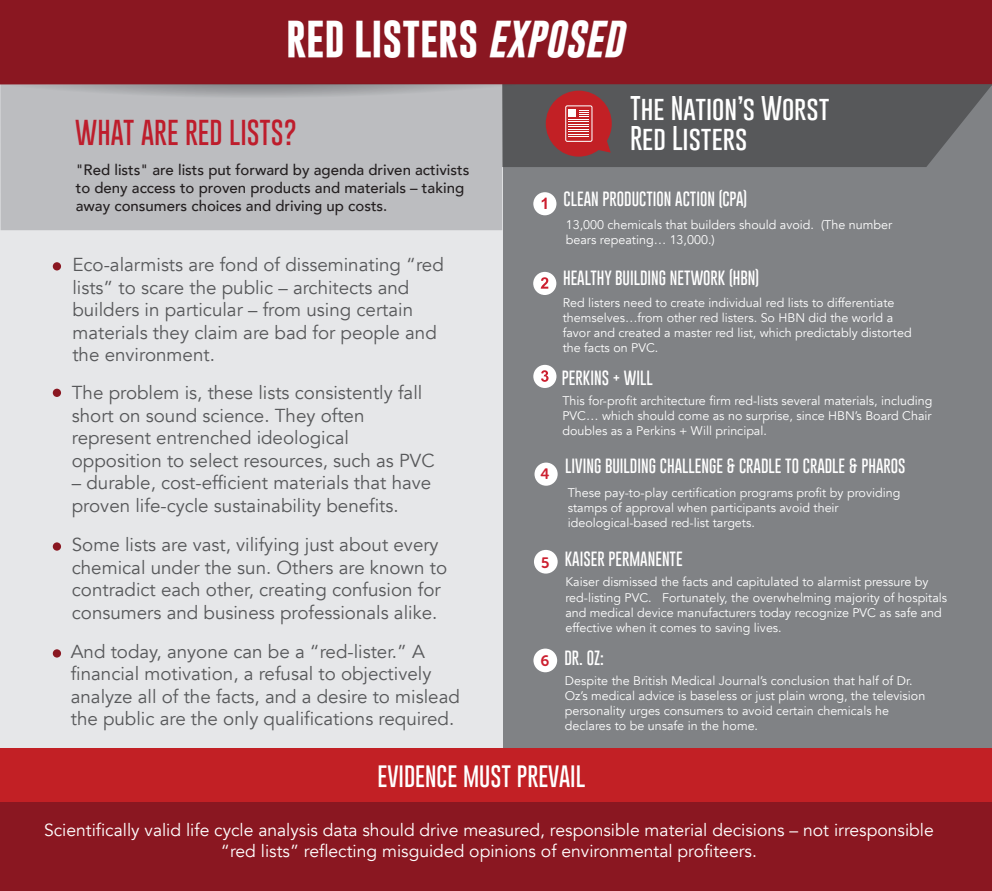
<style>
.page{position:relative;width:992px;height:891px;background:#fff}
.page>*{position:absolute;margin:0;border:0;box-sizing:border-box;transform-origin:0 0}
.t1{font:700 37.5px "Gobold";color:#fff}
.t2{font:100 26.25px "Gobold";color:#be1d2c}
.t3{font:100 25px/30px "Gobold";color:#fff}
.t4{font:100 22.5px "Gobold";color:#fff}
.t5{font:18.75px/22.5px "Avenir";color:#57585a}
.t6{font:17.5px/21px "Avenir";color:#fff;text-align:center}
.t7{font:500 15px/18px "Avenir";color:#231f20}
.t8{font:100 15px "Gobold";color:#fff}
.t9{font:15px "Museo Sans Rounded 700";color:#cc2030}
.t10{font:12.5px/15px "Avenir";color:#fff}
.s1{font-style:italic}
.s2{font-family:"Museo Sans Rounded 700";font-weight:400;color:#cc2030}
</style>
<div class="page">
<div style="left:502px;top:86px;width:489px;height:679px;background:#808285"></div>
<div style="left:0;top:83px;width:502px;height:665px;background:#e6e7e9"></div>
<svg style="left:502px;top:84px;width:489px;height:83px;background:#5a5a5d"></svg>
<div style="left:0;top:81px;width:502px;height:149px;background:#bcbdc0"></div>
<div style="left:0;top:748px;width:991px;height:67px;background:#c22025"></div>
<div style="left:0;top:802px;width:991px;height:89px;background:#8a1721"></div>
<div style="left:533px;top:192px;width:23px;height:23px;background:#fff;border-radius:50%"></div>
<svg style="left:541px;top:198px;width:5px;height:11px"></svg>
<div style="left:533px;top:272px;width:23px;height:23px;background:#fff;border-radius:50%"></div>
<svg style="left:540px;top:277px;width:8px;height:12px"></svg>
<svg style="left:545px;top:91px;width:66px;height:66px;background:#b13f43"></svg>
<div style="left:533px;top:648px;width:24px;height:24px;background:#fff;border-radius:50%"></div>
<div style="left:533px;top:365px;width:23px;height:23px;background:#fff;border-radius:50%"></div>
<svg style="left:541px;top:370px;width:7px;height:12px"></svg>
<svg style="left:534px;top:462px;width:23px;height:24px"></svg>
<div style="left:537px;top:466px;width:19px;height:18px;background:#fff;border-radius:50%"></div>
<div style="left:534px;top:550px;width:23px;height:23px;background:#fff;border-radius:50%"></div>
<div style="left:0;top:0;width:991px;height:84px;background:#8a1721"></div>
<svg style="left:0;top:84px;width:525px;height:15px"></svg>
<hr style="left:203px;top:85px;width:119px;height:1px;background:#bdbfc1;border-radius:50%">
<div style="left:53px;top:262px;width:8px;height:8px;background:#8a1721;border-radius:50%"></div>
<div style="left:53px;top:389px;width:8px;height:8px;background:#8a1721;border-radius:50%"></div>
<div style="left:53px;top:542px;width:8px;height:9px;background:#8a1721;border-radius:50%"></div>
<div style="left:53px;top:649px;width:8px;height:8px;background:#8a1721;border-radius:50%"></div>
<h1 class="t1" style="left:286px;top:15px;width:338px">RED LISTERS <span class="s1">EXPOSED</span></h1>
<h2 class="t2" style="left:75px;top:115px;width:223px">WHAT ARE RED LISTS?</h2>
<p class="t7" style="left:76px;top:160px;width:395px">"Red lists" are lists put forward by agenda driven activists to deny access to proven products and materials – taking away consumers choices and driving up costs.</p>
<h3 class="t5" style="left:72px;top:254px;width:373px">Eco-alarmists are fond of disseminating “red lists” to scare the public – architects and builders in particular – from using certain materials they claim are bad for people and the environment.</h3>
<h3 class="t5" style="left:72px;top:382px;width:364px">The problem is, these lists consistently fall short on sound science. They often represent entrenched ideological opposition to select resources, such as PVC</h3>
<h3 class="t5" style="left:72px;top:472px;width:361px">– durable, cost-efficient materials that have proven life-cycle sustainability benefits.</h3>
<h3 class="t5" style="left:72px;top:534px;width:377px">Some lists are vast, vilifying just about every chemical under the sun. Others are known to contradict each other, creating confusion for consumers and business professionals alike.</h3>
<h3 class="t5" style="left:71px;top:640px;width:390px">And today, anyone can be a “red-lister.” A financial motivation, a refusal to objectively analyze all of the facts, and a desire to mislead the public are the only qualifications required.</h3>
<h3 class="t3" style="left:630px;top:93px;width:201px">The Nation’s Worst<br>Red Listers</h3>
<p class="t8" style="left:563px;top:189px;width:185px">CLEAN PRODUCTION ACTION (CPA)</p>
<p class="t10" style="left:565px;top:218px;width:328px">13,000 chemicals that builders should avoid. (The number bears repeating… 13,000.)</p>
<p class="t8" style="left:563px;top:268px;width:197px">HEALTHY BUILDING NETWORK (HBN)</p>
<p class="t10" style="left:562px;top:295px;width:350px">Red listers need to create individual red lists to differentiate themselves…from other red listers. So HBN did the world a favor and created a master red list, which predictably distorted the facts on PVC.</p>
<p class="t8" style="left:562px;top:368px;width:92px">PERKINS + WILL</p>
<p class="t10" style="left:562px;top:394px;width:371px;text-align:justify">This for-profit architecture firm red-lists several materials, including PVC… which should come as no surprise, since HBN’s Board Chair doubles as a Perkins + Will principal.</p>
<p class="t8" style="left:540px;top:456px;width:366px"><span class="s2">4</span> LIVING BUILDING CHALLENGE &amp; CRADLE TO CRADLE &amp; PHAROS</p>
<p class="t10" style="left:567px;top:485px;width:334px">These pay-to-play certification programs profit by providing stamps of approval when participants avoid their ideological-based red-list targets.</p>
<p class="t8" style="left:541px;top:549px;width:143px"><span class="s2">5</span> KAISER PERMANENTE</p>
<p class="t9" style="left:540px;top:653px;width:10px">6</p>
<p class="t10" style="left:565px;top:575px;width:383px">Kaiser dismissed the facts and capitulated to alarmist pressure by red-listing PVC. Fortunately, the overwhelming majority of hospitals and medical device manufacturers today recognize PVC as safe and effective when it comes to saving lives.</p>
<p class="t8" style="left:564px;top:648px;width:41px">DR. OZ:</p>
<p class="t10" style="left:565px;top:673px;width:362px">Despite the British Medical Journal’s conclusion that half of Dr.<br>Oz’s medical advice is baseless or just plain wrong, the television personality urges consumers to avoid certain chemicals he declares to be unsafe in the home.</p>
<h3 class="t4" style="left:377px;top:762px;width:209px">EVIDENCE MUST PREVAIL</h3>
<h3 class="t6" style="left:44px;top:819px;width:891px">Scientifically valid life cycle analysis data should drive measured, responsible material decisions – not irresponsible “red lists” reflecting misguided opinions of environmental profiteers.</h3>
</div>
